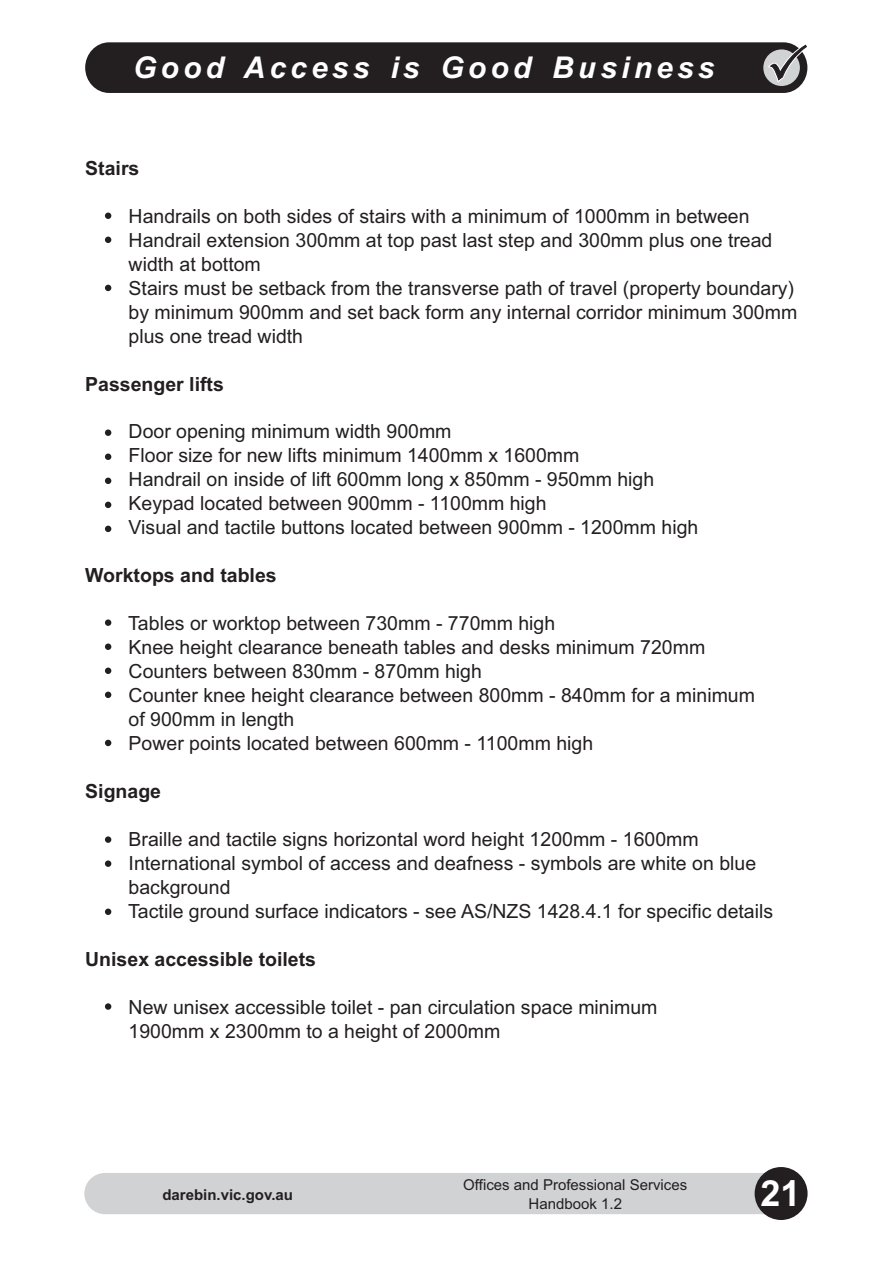
<style>
.page{position:relative;width:893px;height:1263px;background:#fff}
.page>*{position:absolute;margin:0;border:0;box-sizing:border-box;transform-origin:0 0}
.t1{font:700 36px "Arial";color:#fff}
.t2{font:italic 700 30px "Arial";letter-spacing:.14em;color:#fff}
.t3{font:19.5px/24px "Arial";color:#231f20}
.t4{font:700 19.5px "Arial";color:#231f20}
.t5{font:15px/18.8px "Arial";color:#231f20;text-align:center}
.t6{font:700 15px "Arial";color:#231f20}
</style>
<div class="page">
<div style="left:84px;top:1173px;width:680px;height:41px;background:#d1d2d4"></div>
<div style="left:755px;top:1167px;width:53px;height:53px;background:#231f20;border-radius:50%"></div>
<div style="left:85px;top:42px;width:722px;height:51px;background:#231f20;border-radius:25px"></div>
<div style="left:763px;top:49px;width:37px;height:37px;background:#d1d2d4;border-radius:50%"></div>
<svg style="left:105px;top:213px;width:6px;height:6px"></svg>
<svg style="left:105px;top:237px;width:6px;height:6px"></svg>
<svg style="left:105px;top:285px;width:6px;height:6px"></svg>
<div style="left:105px;top:429px;width:6px;height:7px;background:#231f20;border-radius:50%"></div>
<div style="left:105px;top:453px;width:6px;height:7px;background:#231f20;border-radius:50%"></div>
<svg style="left:105px;top:478px;width:6px;height:6px"></svg>
<svg style="left:105px;top:502px;width:6px;height:6px"></svg>
<svg style="left:105px;top:526px;width:6px;height:6px"></svg>
<div style="left:105px;top:619px;width:6px;height:7px;background:#231f20;border-radius:50%"></div>
<div style="left:105px;top:643px;width:6px;height:7px;background:#231f20;border-radius:50%"></div>
<div style="left:105px;top:667px;width:6px;height:7px;background:#231f20;border-radius:50%"></div>
<svg style="left:105px;top:692px;width:6px;height:6px"></svg>
<svg style="left:105px;top:740px;width:6px;height:6px"></svg>
<div style="left:105px;top:836px;width:6px;height:7px;background:#231f20;border-radius:50%"></div>
<div style="left:105px;top:860px;width:6px;height:7px;background:#231f20;border-radius:50%"></div>
<div style="left:105px;top:908px;width:6px;height:7px;background:#231f20;border-radius:50%"></div>
<div style="left:105px;top:1003px;width:6px;height:7px;background:#231f20;border-radius:50%"></div>
<svg style="left:771px;top:45px;width:35px;height:35px"></svg>
<h2 class="t2" style="left:133px;top:56px;width:583px">Good Access is Good Business</h2>
<p class="t4" style="left:85px;top:161px;width:56px">Stairs</p>
<p class="t3" style="left:129px;top:206px;width:670px">Handrails on both sides of stairs with a minimum of 1000mm in between Handrail extension 300mm at top past last step and 300mm plus one tread width at bottom<br>Stairs must be setback from the transverse path of travel (property boundary) by minimum 900mm and set back form any internal corridor minimum 300mm plus one tread width</p>
<p class="t4" style="left:85px;top:376px;width:140px">Passenger lifts</p>
<p class="t3" style="left:129px;top:421px;width:571px">Door opening minimum width 900mm<br>Floor size for new lifts minimum 1400mm x 1600mm<br>Handrail on inside of lift 600mm long x 850mm - 950mm high Keypad located between 900mm - 1100mm high<br>Visual and tactile buttons located between 900mm - 1200mm high</p>
<p class="t4" style="left:85px;top:568px;width:193px">Worktops and tables</p>
<p class="t3" style="left:128px;top:613px;width:628px">Tables or worktop between 730mm - 770mm high<br>Knee height clearance beneath tables and desks minimum 720mm Counters between 830mm - 870mm high<br>Counter knee height clearance between 800mm - 840mm for a minimum of 900mm in length<br>Power points located between 600mm - 1100mm high</p>
<p class="t4" style="left:85px;top:784px;width:77px">Signage</p>
<p class="t3" style="left:128px;top:829px;width:646px">Braille and tactile signs horizontal word height 1200mm - 1600mm International symbol of access and deafness - symbols are white on blue background<br>Tactile ground surface indicators - see AS/NZS 1428.4.1 for specific details</p>
<p class="t4" style="left:85px;top:951px;width:232px">Unisex accessible toilets</p>
<p class="t3" style="left:129px;top:996px;width:530px">New unisex accessible toilet - pan circulation space minimum<br>1900mm x 2300mm to a height of 2000mm</p>
<p class="t5" style="left:463px;top:1177px;width:225px">Offices and Professional Services<br>Handbook 1.2</p>
<p class="t6" style="left:162px;top:1189px;width:132px">darebin.vic.gov.au</p>
<h1 class="t1" style="left:761px;top:1180px;width:42px">21</h1>
</div>
